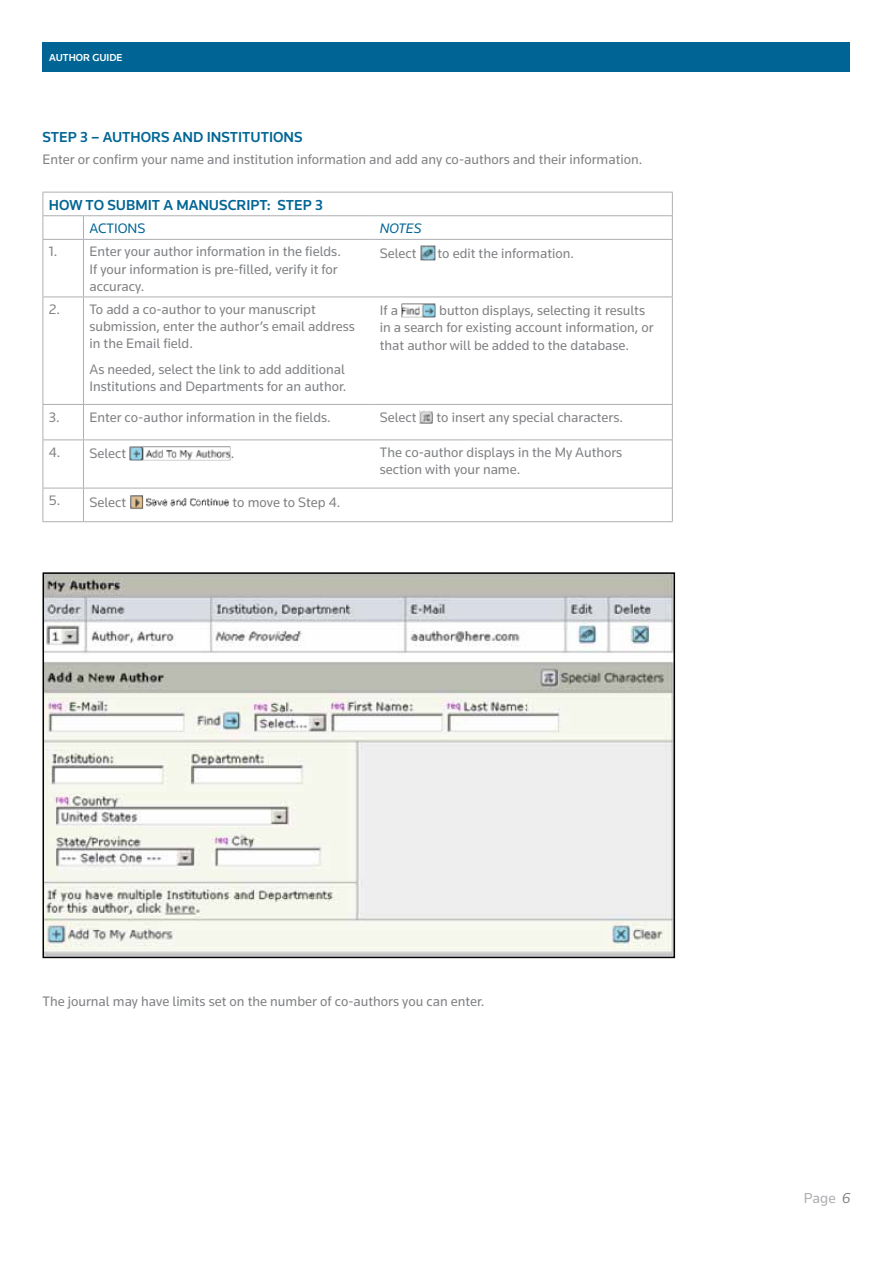
<style>
.page{position:relative;width:893px;height:1263px;background:#fff}
.page>*{position:absolute;margin:0;border:0;box-sizing:border-box;transform-origin:0 0}
.t1{font:500 15px "Knowledge";color:#006594}
.t2{font:15px "Knowledge";color:#adafb2}
.t3{font:14.25px/17.2px "Knowledge";color:#808285}
.t4{font:14.25px "Knowledge";color:#006594}
.t5{font:italic 14.25px "Knowledge";color:#006594}
.t6{font:500 10.5px "Knowledge";color:#fff}
.s1{font-style:italic;color:#808285}
</style>
<div class="page">
<div style="left:43px;top:43px;width:807px;height:29px;background:#006594"></div>
<hr style="left:43px;top:192px;width:40px;height:1px;background:#adafb2">
<hr style="left:83px;top:192px;width:291px;height:1px;background:#adafb2">
<hr style="left:374px;top:192px;width:299px;height:1px;background:#adafb2">
<hr style="left:43px;top:215px;width:40px;height:1px;background:#adafb2">
<svg style="left:43px;top:192px;width:1px;height:47px"></svg>
<hr style="left:83px;top:215px;width:291px;height:1px;background:#adafb2">
<svg style="left:83px;top:216px;width:1px;height:23px"></svg>
<hr style="left:374px;top:215px;width:299px;height:1px;background:#adafb2">
<svg style="left:672px;top:192px;width:1px;height:47px"></svg>
<hr style="left:43px;top:239px;width:40px;height:1px;background:#adafb2">
<hr style="left:43px;top:240px;width:1px;height:57px;background:#adafb2">
<hr style="left:83px;top:239px;width:291px;height:1px;background:#adafb2">
<hr style="left:83px;top:240px;width:1px;height:57px;background:#adafb2">
<hr style="left:374px;top:239px;width:299px;height:1px;background:#adafb2">
<hr style="left:672px;top:240px;width:1px;height:57px;background:#adafb2">
<hr style="left:43px;top:297px;width:40px;height:1px;background:#adafb2">
<hr style="left:43px;top:297px;width:1px;height:107px;background:#adafb2">
<hr style="left:83px;top:297px;width:291px;height:1px;background:#adafb2">
<hr style="left:83px;top:297px;width:1px;height:107px;background:#adafb2">
<hr style="left:374px;top:297px;width:299px;height:1px;background:#adafb2">
<hr style="left:672px;top:297px;width:1px;height:107px;background:#adafb2">
<hr style="left:43px;top:404px;width:40px;height:1px;background:#adafb2">
<hr style="left:43px;top:405px;width:1px;height:34px;background:#adafb2">
<hr style="left:83px;top:404px;width:291px;height:1px;background:#adafb2">
<hr style="left:83px;top:405px;width:1px;height:34px;background:#adafb2">
<hr style="left:374px;top:404px;width:299px;height:1px;background:#adafb2">
<hr style="left:672px;top:405px;width:1px;height:34px;background:#adafb2">
<hr style="left:43px;top:439px;width:40px;height:1px;background:#adafb2">
<hr style="left:43px;top:440px;width:1px;height:48px;background:#adafb2">
<hr style="left:83px;top:439px;width:291px;height:1px;background:#adafb2">
<hr style="left:83px;top:440px;width:1px;height:48px;background:#adafb2">
<hr style="left:374px;top:439px;width:299px;height:1px;background:#adafb2">
<hr style="left:672px;top:440px;width:1px;height:48px;background:#adafb2">
<hr style="left:43px;top:488px;width:40px;height:1px;background:#adafb2">
<hr style="left:43px;top:488px;width:1px;height:33px;background:#adafb2">
<hr style="left:83px;top:488px;width:291px;height:1px;background:#adafb2">
<hr style="left:83px;top:488px;width:1px;height:33px;background:#adafb2">
<hr style="left:374px;top:488px;width:299px;height:1px;background:#adafb2">
<hr style="left:672px;top:488px;width:1px;height:33px;background:#adafb2">
<hr style="left:43px;top:521px;width:40px;height:1px;background:#adafb2">
<hr style="left:83px;top:521px;width:291px;height:1px;background:#adafb2">
<hr style="left:374px;top:521px;width:299px;height:1px;background:#adafb2">
<img style="left:420px;top:246px;width:15px;height:14px">
<img style="left:402px;top:304px;width:33px;height:13px">
<img style="left:420px;top:410px;width:13px;height:14px">
<img style="left:130px;top:446px;width:100px;height:15px">
<img style="left:130px;top:495px;width:99px;height:14px">
<img style="left:46px;top:575px;width:626px;height:380px">
<div style="left:43px;top:572px;width:632px;height:386px;border:2px solid #000"></div>
<p class="t6" style="left:49px;top:51px;width:75px">AUTHOR GUIDE</p>
<p class="t1" style="left:43px;top:128px;width:80px">STEP 3 – AUTHORS</p>
<p class="t1" style="left:173px;top:128px;width:11px">AND</p>
<p class="t1" style="left:207px;top:128px;width:14px">INSTITUTIONS</p>
<p class="t3" style="left:43px;top:150px;width:601px">Enter or confirm your name and institution information and add any co-authors and their information.</p>
<p class="t1" style="left:49px;top:195px;width:96px">HOW TO SUBMIT</p>
<p class="t1" style="left:163px;top:195px;width:36px">A MANUSCRIPT</p>
<p class="t1" style="left:267px;top:195px;width:57px">: STEP 3</p>
<p class="t4" style="left:89px;top:219px;width:58px">ACTIONS</p>
<p class="t5" style="left:380px;top:219px;width:43px">NOTES</p>
<p class="t3" style="left:89px;top:243px;width:253px;text-indent:-41px">1. Enter your author information in the fields.<br>If your information is pre-filled, verify it for accuracy.</p>
<p class="t3" style="left:380px;top:244px;width:38px">Select</p>
<p class="t3" style="left:437px;top:244px;width:138px">to edit the information.</p>
<p class="t3" style="left:89px;top:300px;width:267px;text-indent:-41px">2. To add a co-author to your manuscript submission, enter the author’s email address in the Email field.</p>
<p class="t3" style="left:89px;top:360px;width:258px">As needed, select the link to add additional<br>Institutions and Departments for an author.</p>
<p class="t3" style="left:380px;top:302px;width:20px">If a</p>
<p class="t3" style="left:380px;top:302px;width:275px;text-indent:59px">button displays, selecting it results in a search for existing account information, or that author will be added to the database.</p>
<p class="t3" style="left:49px;top:408px;width:283px">3. Enter co-author information in the fields.</p>
<p class="t3" style="left:380px;top:409px;width:38px">Select</p>
<p class="t3" style="left:437px;top:409px;width:188px">to insert any special characters.</p>
<p class="t3" style="left:49px;top:445px;width:79px">4. Select</p>
<p class="t3" style="left:231px;top:445px;width:5px">.</p>
<p class="t3" style="left:380px;top:443px;width:244px">The co-author displays in the My Authors section with your name.</p>
<p class="t3" style="left:49px;top:494px;width:79px">5. Select</p>
<p class="t3" style="left:233px;top:494px;width:109px">to move to Step 4.</p>
<p class="t3" style="left:43px;top:992px;width:443px">The journal may have limits set on the number of co-authors you can enter.</p>
<p class="t2" style="left:804px;top:1188px;width:48px">Page <span class="s1">6</span></p>
</div>
